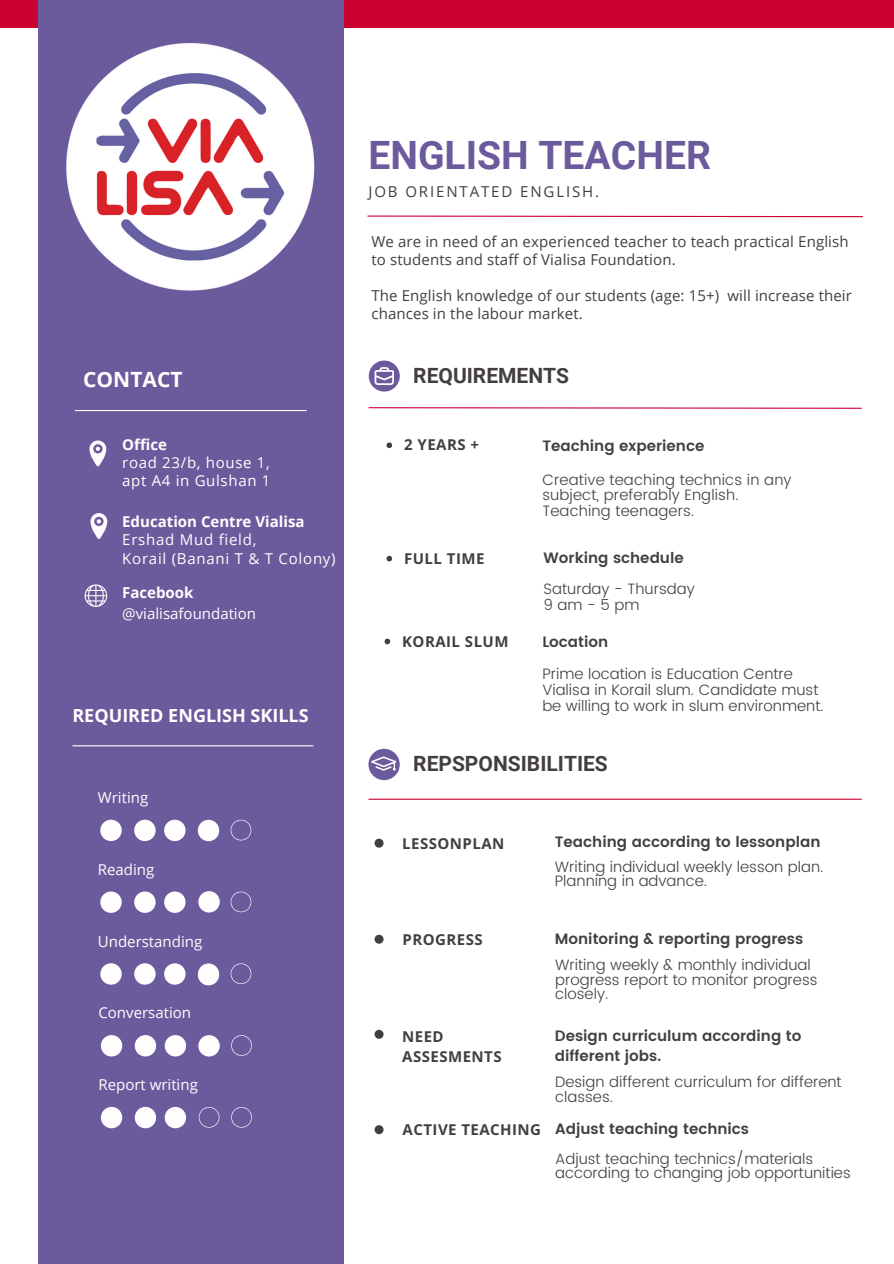
<style>
.page{position:relative;width:894px;height:1264px;background:#fff}
.page>*{position:absolute;margin:0;border:0;box-sizing:border-box;transform-origin:0 0}
.t1{font:700 39px "Roboto";color:#6b5a9c}
.t2{font:700 21px "Roboto";color:#433f3e}
.t3{font:700 21px "Open Sans";color:#fff}
.t4{font:700 18px "Open Sans";color:#fff}
.t5{font:300 15px/14.7px "Poppins";color:#433f3e}
.t6{font:15px/18px "Open Sans";letter-spacing:.01em;color:#433f3e}
.t7{font:600 15px/20.2px "Poppins";color:#433f3e}
.t8{font:700 15px/20.2px "Open Sans Hebrew";letter-spacing:.03em;color:#433f3e}
.t9{font:15px "Open Sans";color:#fff}
.t10{font:15px "Open Sans";letter-spacing:.05em;color:#fff}
.t11{font:700 15px "Open Sans";color:#fff}
.t12{font:15px/18px "Open Sans";letter-spacing:.045em;color:#fff}
.t13{font:15px "Open Sans";letter-spacing:.125em;color:#433f3e}
</style>
<div class="page">
<div style="left:0;top:0;width:893px;height:28px;background:#c03"></div>
<div style="left:38px;top:0;width:306px;height:1263px;background:#6b5a9c"></div>
<img style="left:64px;top:39px;width:254px;height:255px;border-radius:50%">
<hr style="left:75px;top:410px;width:231px;height:1px;background:#fff">
<svg style="left:89px;top:440px;width:17px;height:26px"></svg>
<svg style="left:85px;top:584px;width:22px;height:23px"></svg>
<hr style="left:73px;top:745px;width:240px;height:1px;background:#fff">
<svg style="left:230px;top:963px;width:21px;height:21px"></svg>
<div style="left:100px;top:963px;width:22px;height:21px;background:#fefefe;border-radius:50%"></div>
<div style="left:134px;top:963px;width:22px;height:21px;background:#fefefe;border-radius:50%"></div>
<div style="left:164px;top:963px;width:21px;height:21px;background:#fefefe;border-radius:50%"></div>
<svg style="left:198px;top:963px;width:21px;height:21px"></svg>
<svg style="left:230px;top:891px;width:21px;height:21px"></svg>
<div style="left:100px;top:891px;width:22px;height:21px;background:#fefefe;border-radius:50%"></div>
<div style="left:134px;top:891px;width:22px;height:21px;background:#fefefe;border-radius:50%"></div>
<div style="left:164px;top:891px;width:21px;height:21px;background:#fefefe;border-radius:50%"></div>
<div style="left:198px;top:891px;width:22px;height:21px;background:#fefefe;border-radius:50%"></div>
<svg style="left:231px;top:1107px;width:21px;height:20px"></svg>
<div style="left:101px;top:1106px;width:21px;height:22px;background:#fefefe;border-radius:50%"></div>
<div style="left:135px;top:1106px;width:21px;height:22px;background:#fefefe;border-radius:50%"></div>
<div style="left:165px;top:1106px;width:21px;height:22px;background:#fefefe;border-radius:50%"></div>
<svg style="left:199px;top:1107px;width:20px;height:20px"></svg>
<svg style="left:231px;top:1035px;width:21px;height:20px"></svg>
<div style="left:101px;top:1035px;width:21px;height:21px;background:#fefefe;border-radius:50%"></div>
<div style="left:135px;top:1035px;width:21px;height:21px;background:#fefefe;border-radius:50%"></div>
<div style="left:165px;top:1035px;width:21px;height:21px;background:#fefefe;border-radius:50%"></div>
<div style="left:198px;top:1035px;width:22px;height:21px;background:#fefefe;border-radius:50%"></div>
<svg style="left:367px;top:215px;width:496px;height:3px"></svg>
<div style="left:368px;top:360px;width:31px;height:31px;background:#6b5a9c;border-radius:50%"></div>
<svg style="left:374px;top:367px;width:20px;height:18px"></svg>
<svg style="left:368px;top:407px;width:494px;height:2px"></svg>
<div style="left:374px;top:1125px;width:9px;height:9px;background:#433f3e;border-radius:50%"></div>
<div style="left:374px;top:1029px;width:9px;height:9px;background:#433f3e;border-radius:50%"></div>
<div style="left:374px;top:934px;width:9px;height:9px;background:#433f3e;border-radius:50%"></div>
<div style="left:374px;top:838px;width:9px;height:9px;background:#433f3e;border-radius:50%"></div>
<hr style="left:369px;top:798px;width:492px;height:1px;background:#c03">
<div style="left:368px;top:748px;width:31px;height:32px;background:#6b5a9c;border-radius:50%"></div>
<svg style="left:371px;top:756px;width:25px;height:14px"></svg>
<svg style="left:230px;top:819px;width:21px;height:21px"></svg>
<div style="left:100px;top:819px;width:22px;height:22px;background:#fefefe;border-radius:50%"></div>
<div style="left:134px;top:819px;width:22px;height:22px;background:#fefefe;border-radius:50%"></div>
<div style="left:164px;top:819px;width:21px;height:22px;background:#fefefe;border-radius:50%"></div>
<div style="left:198px;top:819px;width:21px;height:22px;background:#fefefe;border-radius:50%"></div>
<svg style="left:386px;top:442px;width:6px;height:6px"></svg>
<svg style="left:386px;top:556px;width:6px;height:5px"></svg>
<svg style="left:384px;top:638px;width:6px;height:6px"></svg>
<div style="left:198px;top:964px;width:21px;height:21px;background:#fefefe;border-radius:50%"></div>
<svg style="left:90px;top:513px;width:17px;height:26px"></svg>
<p class="t3" style="left:83px;top:364px;width:101px">CONTACT</p>
<p class="t11" style="left:122px;top:434px;width:46px">Office</p>
<p class="t12" style="left:122px;top:453px;width:150px">road 23/b, house 1, apt A4 in Gulshan 1</p>
<p class="t11" style="left:122px;top:511px;width:184px">Education Centre Vialisa</p>
<p class="t10" style="left:122px;top:529px;width:136px">Ershad Mud field,</p>
<p class="t10" style="left:122px;top:548px;width:215px">Korail (Banani T &amp; T Colony)</p>
<p class="t11" style="left:122px;top:581px;width:73px">Facebook</p>
<p class="t9" style="left:122px;top:602px;width:135px">@vialisafoundation</p>
<p class="t4" style="left:72px;top:702px;width:238px">REQUIRED ENGLISH SKILLS</p>
<p class="t9" style="left:98px;top:787px;width:52px">Writing</p>
<p class="t9" style="left:98px;top:858px;width:58px">Reading</p>
<p class="t9" style="left:98px;top:930px;width:106px">Understanding</p>
<p class="t9" style="left:98px;top:1002px;width:94px">Conversation</p>
<p class="t9" style="left:98px;top:1074px;width:101px">Report writing</p>
<p class="t1" style="left:368px;top:133px;width:344px">ENGLISH TEACHER</p>
<p class="t13" style="left:368px;top:181px;width:232px">JOB ORIENTATED ENGLISH.</p>
<p class="t6" style="left:371px;top:232px;width:478px">We are in need of an experienced teacher to teach practical English to students and staff of Vialisa Foundation.</p>
<p class="t6" style="left:371px;top:286px;width:482px">The English knowledge of our students (age: 15+) will increase their chances in the labour market.</p>
<p class="t2" style="left:413px;top:363px;width:157px">REQUIREMENTS</p>
<p class="t8" style="left:404px;top:434px;width:76px">2 YEARS +</p>
<p class="t8" style="left:404px;top:547px;width:82px">FULL TIME</p>
<p class="t8" style="left:402px;top:630px;width:108px">KORAIL SLUM</p>
<p class="t7" style="left:542px;top:436px;width:163px">Teaching experience</p>
<p class="t5" style="left:542px;top:471px;width:251px;line-height:15.8px">Creative teaching technics in any subject, preferably English.</p>
<p class="t5" style="left:542px;top:503px;width:153px">Teaching teenagers.</p>
<p class="t7" style="left:543px;top:547px;width:142px">Working schedule</p>
<p class="t5" style="left:543px;top:581px;width:152px">Saturday - Thursday</p>
<p class="t5" style="left:543px;top:597px;width:97px">9am-5pm</p>
<p class="t7" style="left:542px;top:632px;width:67px">Location</p>
<p class="t5" style="left:542px;top:666px;width:283px;line-height:15.8px">Prime location is Education Centre<br>Vialisa in Korail slum. Candidate must be willing to work in slum environment.</p>
<p class="t2" style="left:413px;top:751px;width:196px">REPSPONSIBILITIES</p>
<p class="t8" style="left:402px;top:832px;width:104px">LESSONPLAN</p>
<p class="t7" style="left:554px;top:832px;width:267px">Teaching according to lessonplan</p>
<p class="t5" style="left:554px;top:859px;width:270px">Writing individual weekly lesson plan.<br>Planning in advance.</p>
<p class="t8" style="left:402px;top:928px;width:82px">PROGRESS</p>
<p class="t8" style="left:402px;top:1025px;width:101px">NEED<br>ASSESMENTS</p>
<p class="t8" style="left:402px;top:1119px;width:140px">ACTIVE TEACHING</p>
<p class="t7" style="left:554px;top:928px;width:250px">Monitoring &amp; reporting progress</p>
<p class="t5" style="left:555px;top:957px;width:264px">Writing weekly &amp; monthly individual progress report to monitor progress closely.</p>
<p class="t7" style="left:554px;top:1025px;width:248px">Design curriculum according to different jobs.</p>
<p class="t5" style="left:555px;top:1074px;width:288px">Design different curriculum for different classes.</p>
<p class="t7" style="left:555px;top:1118px;width:195px">Adjust teaching technics</p>
<p class="t5" style="left:555px;top:1150px;width:297px">Adjust teaching technics/materials according to changing job opportunities</p>
</div>
